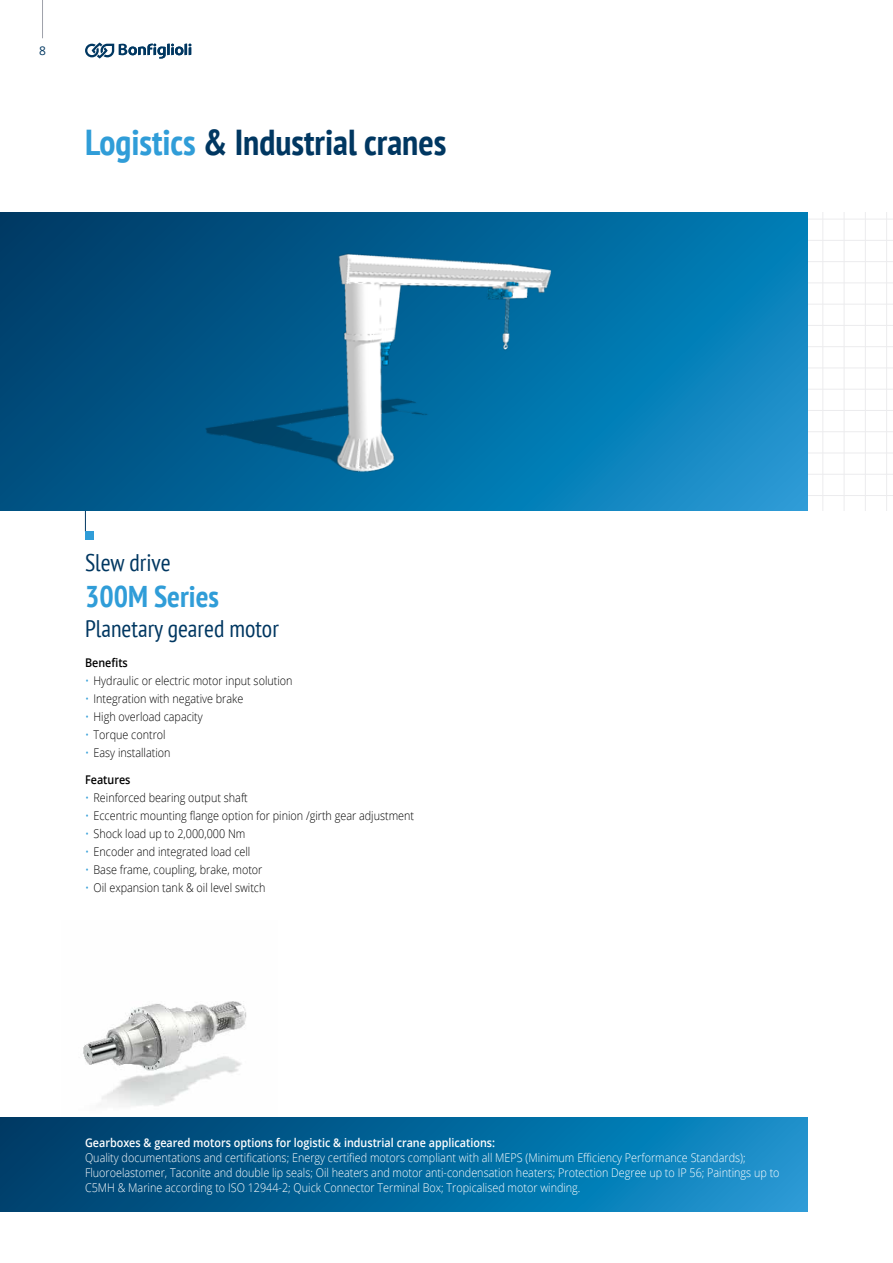
<style>
.page{position:relative;width:893px;height:1263px;background:#fff}
.page>*{position:absolute;margin:0;border:0;box-sizing:border-box;transform-origin:0 0}
.t1{font:700 condensed 36px "PT Sans";color:#003761}
.t2{font:700 condensed 30px "PT Sans";color:#309dd8}
.t3{font:condensed 24px "PT Sans";color:#003761}
.t4{font:300 12px/15px "Open Sans";color:#fff;scale:.9 1}
.t5{font:300 12px "Open Sans";color:#000;scale:.9 1}
.t6{font:600 12px "Open Sans";color:#fff;scale:.9 1}
.t7{font:600 12px "Open Sans";color:#000;scale:.9 1}
.t8{font:12px "Open Sans";color:#003761}
.s1{color:#309dd8}
</style>
<div class="page">
<svg style="left:85px;top:43px;width:106px;height:16px"></svg>
<hr style="left:42px;top:0;width:1px;height:38px;background:#9fa2aa">
<hr style="left:85px;top:498px;width:1px;height:33px;background:#003761">
<div style="left:85px;top:531px;width:9px;height:9px;background:#309dd8"></div>
<hr style="left:823px;top:213px;width:1px;height:297px;background:#ececee">
<hr style="left:844px;top:213px;width:1px;height:297px;background:#ececee">
<hr style="left:865px;top:213px;width:1px;height:297px;background:#ececee">
<hr style="left:886px;top:213px;width:1px;height:297px;background:#ececee">
<hr style="left:383px;top:219px;width:510px;height:1px;background:#ececee">
<hr style="left:383px;top:240px;width:510px;height:1px;background:#ececee">
<hr style="left:383px;top:261px;width:510px;height:1px;background:#ececee">
<hr style="left:383px;top:283px;width:510px;height:1px;background:#ececee">
<hr style="left:383px;top:304px;width:510px;height:1px;background:#ececee">
<hr style="left:383px;top:325px;width:510px;height:1px;background:#ececee">
<hr style="left:383px;top:346px;width:510px;height:1px;background:#ececee">
<hr style="left:383px;top:368px;width:510px;height:1px;background:#ececee">
<hr style="left:383px;top:389px;width:510px;height:1px;background:#ececee">
<hr style="left:383px;top:410px;width:510px;height:1px;background:#ececee">
<hr style="left:383px;top:431px;width:510px;height:1px;background:#ececee">
<hr style="left:383px;top:453px;width:510px;height:1px;background:#ececee">
<hr style="left:383px;top:474px;width:510px;height:1px;background:#ececee">
<hr style="left:383px;top:495px;width:510px;height:1px;background:#ececee">
<svg style="left:0;top:213px;width:808px;height:297px;background:#05679b"></svg>
<img style="left:83px;top:1001px;width:164px;height:105px">
<img style="left:165px;top:244px;width:478px;height:235px">
<svg style="left:0;top:1117px;width:808px;height:95px;background:#05679b"></svg>
<p class="t8" style="left:39px;top:42px;width:8px">8</p>
<h1 class="t1" style="left:85px;top:118px;width:363px"><span class="s1">Logistics</span> &amp; Industrial cranes</h1>
<h3 class="t3" style="left:85px;top:547px;width:87px">Slew drive</h3>
<h2 class="t2" style="left:85px;top:576px;width:135px">300M Series</h2>
<h3 class="t3" style="left:85px;top:613px;width:195px">Planetary geared motor</h3>
<p class="t7" style="left:85px;top:655px;width:49px">Benefits</p>
<p class="t5" style="left:85px;top:673px;width:232px"><span class="s1">•</span> Hydraulic or electric motor input solution</p>
<p class="t5" style="left:85px;top:691px;width:177px"><span class="s1">•</span> Integration with negative brake</p>
<p class="t5" style="left:85px;top:709px;width:132px"><span class="s1">•</span> High overload capacity</p>
<p class="t5" style="left:85px;top:727px;width:91px"><span class="s1">•</span> Torque control</p>
<p class="t5" style="left:85px;top:745px;width:97px"><span class="s1">•</span> Easy installation</p>
<p class="t7" style="left:85px;top:771px;width:52px">Features</p>
<p class="t5" style="left:85px;top:789px;width:182px"><span class="s1">•</span> Reinforced bearing output shaft</p>
<p class="t5" style="left:85px;top:807px;width:367px"><span class="s1">•</span> Eccentric mounting flange option for pinion /girth gear adjustment</p>
<p class="t5" style="left:85px;top:825px;width:180px"><span class="s1">•</span> Shock load up to 2,000,000 Nm</p>
<p class="t5" style="left:85px;top:843px;width:185px"><span class="s1">•</span> Encoder and integrated load cell</p>
<p class="t5" style="left:85px;top:861px;width:199px"><span class="s1">•</span> Base frame, coupling, brake, motor</p>
<p class="t5" style="left:85px;top:879px;width:202px"><span class="s1">•</span> Oil expansion tank &amp; oil level switch</p>
<p class="t6" style="left:85px;top:1134px;width:457px">Gearboxes &amp; geared motors options for logistic &amp; industrial crane applications:</p>
<p class="t4" style="left:85px;top:1149px;width:773px">Quality documentations and certifications; Energy certified motors compliant with all MEPS (Minimum Efficiency Performance Standards);<br>Fluoroelastomer, Taconite and double lip seals; Oil heaters and motor anti-condensation heaters; Protection Degree up to IP 56; Paintings up to<br>C5MH &amp; Marine according to ISO 12944-2; Quick Connector Terminal Box; Tropicalised motor winding.</p>
</div>
